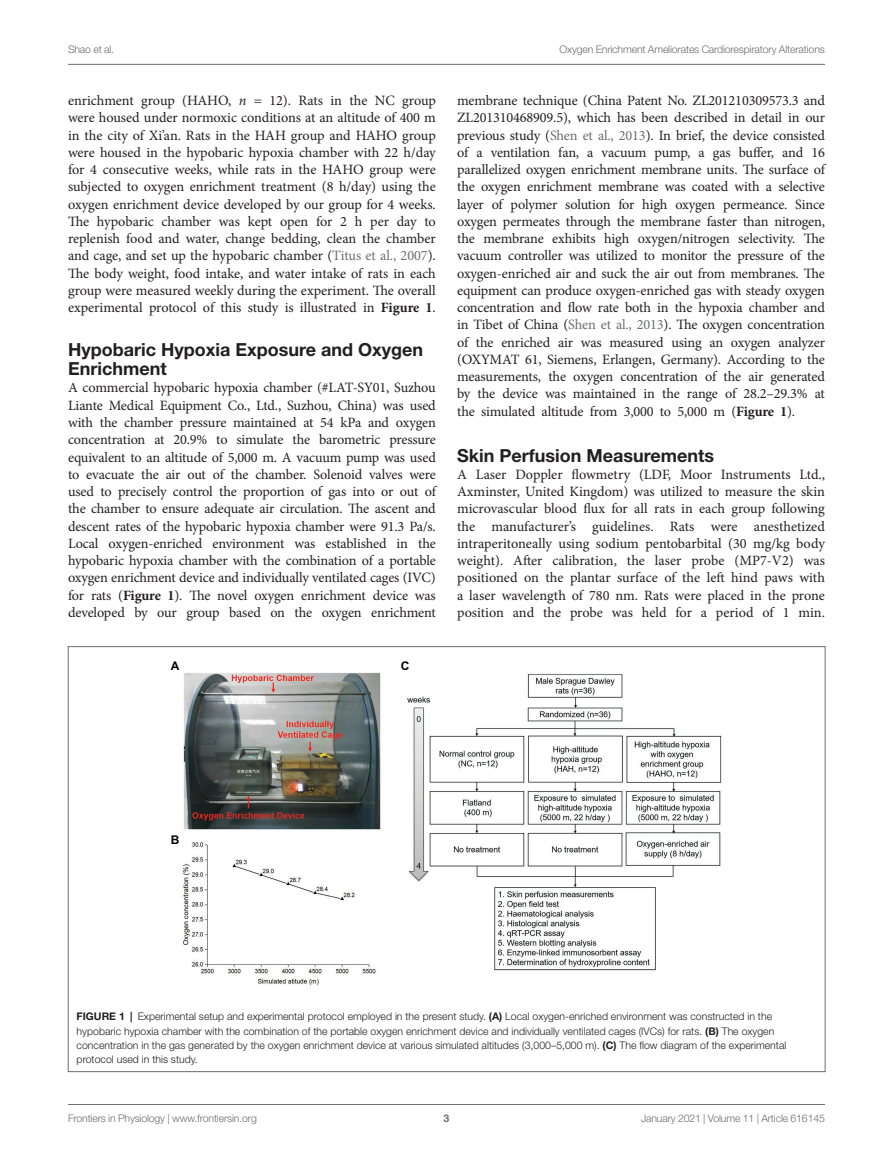
<style>
.page{position:relative;width:893px;height:1170px;background:#fff}
.page>*{position:absolute;margin:0;border:0;box-sizing:border-box;transform-origin:0 0}
.HEAD_2{font:700 18px/18.8px "Helvetica Neue LT Std";color:#231f20}
.TEXT_FLUSH{font:14.25px/17.2px "Minion Pro";letter-spacing:-.01em;color:#231f20;text-align:justify}
.t1{font:700 12px "Arial";color:#040503}
.FIG_LEG{font:300 10.5px/14.2px "Helvetica Neue LT Std";color:#231f20}
.t2{font:300 10.5px "Helvetica Neue LT Std";letter-spacing:-.015em;color:#6c6d70}
.t3{font:700 10.5px "Helvetica Neue LT Std";color:#6c6d70}
.s1{font-style:italic}
.s2{color:#6c6d70}
.s3{font-weight:700}
</style>
<div class="page">
<hr style="left:68px;top:64px;width:757px;height:1px;background:#6c6d70">
<hr style="left:68px;top:1104px;width:757px;height:1px;background:#6c6d70">
<img style="left:182px;top:672px;width:540px;height:314px">
<p class="t2" style="left:68px;top:42px;width:48px">Shao et al.</p>
<p class="t2" style="left:560px;top:42px;width:267px">Oxygen Enrichment Ameliorates Cardiorespiratory Alterations</p>
<p class="TEXT_FLUSH" style="left:68px;top:92px;width:369px">enrichment group (HAHO, <span class="s1">n</span> = 12). Rats in the NC group were housed under normoxic conditions at an altitude of 400 m in the city of Xi’an. Rats in the HAH group and HAHO group were housed in the hypobaric hypoxia chamber with 22 h/day for 4 consecutive weeks, while rats in the HAHO group were subjected to oxygen enrichment treatment (8 h/day) using the oxygen enrichment device developed by our group for 4 weeks.<br>The hypobaric chamber was kept open for 2 h per day to replenish food and water, change bedding, clean the chamber and cage, and set up the hypobaric chamber (<span class="s2">Titus et al., 2007</span>).<br>The body weight, food intake, and water intake of rats in each group were measured weekly during the experiment. The overall experimental protocol of this study is illustrated in <span class="s3">Figure 1</span>.</p>
<p class="HEAD_2" style="left:68px;top:340px;width:357px">Hypobaric Hypoxia Exposure and Oxygen<br>Enrichment</p>
<p class="TEXT_FLUSH" style="left:68px;top:379px;width:369px">A commercial hypobaric hypoxia chamber (#LAT-SY01, Suzhou Liante Medical Equipment Co., Ltd., Suzhou, China) was used with the chamber pressure maintained at 54 kPa and oxygen concentration at 20.9% to simulate the barometric pressure equivalent to an altitude of 5,000 m. A vacuum pump was used to evacuate the air out of the chamber. Solenoid valves were used to precisely control the proportion of gas into or out of the chamber to ensure adequate air circulation. The ascent and descent rates of the hypobaric hypoxia chamber were 91.3 Pa/s.<br>Local oxygen-enriched environment was established in the hypobaric hypoxia chamber with the combination of a portable oxygen enrichment device and individually ventilated cages (IVC) for rats (<span class="s3">Figure 1</span>). The novel oxygen enrichment device was developed by our group based on the oxygen enrichment</p>
<p class="t1" style="left:171px;top:657px;width:10px">A</p>
<p class="t1" style="left:401px;top:657px;width:10px">C</p>
<p class="TEXT_FLUSH" style="left:457px;top:92px;width:369px">membrane technique (China Patent No. ZL201210309573.3 and ZL201310468909.5), which has been described in detail in our previous study (<span class="s2">Shen et al., 2013</span>). In brief, the device consisted of a ventilation fan, a vacuum pump, a gas buffer, and 16 parallelized oxygen enrichment membrane units. The surface of the oxygen enrichment membrane was coated with a selective layer of polymer solution for high oxygen permeance. Since oxygen permeates through the membrane faster than nitrogen, the membrane exhibits high oxygen/nitrogen selectivity. The vacuum controller was utilized to monitor the pressure of the oxygen-enriched air and suck the air out from membranes. The equipment can produce oxygen-enriched gas with steady oxygen concentration and flow rate both in the hypoxia chamber and in Tibet of China (<span class="s2">Shen et al., 2013</span>). The oxygen concentration of the enriched air was measured using an oxygen analyzer (OXYMAT 61, Siemens, Erlangen, Germany). According to the measurements, the oxygen concentration of the air generated by the device was maintained in the range of 28.2–29.3% at the simulated altitude from 3,000 to 5,000 m (<span class="s3">Figure 1</span>).</p>
<p class="HEAD_2" style="left:457px;top:445px;width:258px">Skin Perfusion Measurements</p>
<p class="TEXT_FLUSH" style="left:457px;top:465px;width:369px">A Laser Doppler flowmetry (LDF, Moor Instruments Ltd., Axminster, United Kingdom) was utilized to measure the skin microvascular blood flux for all rats in each group following the manufacturer’s guidelines. Rats were anesthetized intraperitoneally using sodium pentobarbital (30 mg/kg body weight). After calibration, the laser probe (MP7-V2) was positioned on the plantar surface of the left hind paws with a laser wavelength of 780 nm. Rats were placed in the prone position and the probe was held for a period of 1 min.</p>
<p class="t1" style="left:171px;top:831px;width:10px">B</p>
<p class="FIG_LEG" style="left:77px;top:1009px;width:711px"><span class="s3">FIGURE 1 |</span> Experimental setup and experimental protocol employed in the present study. <span class="s3">(A)</span> Local oxygen-enriched environment was constructed in the hypobaric hypoxia chamber with the combination of the portable oxygen enrichment device and individually ventilated cages (IVCs) for rats. <span class="s3">(B)</span> The oxygen concentration in the gas generated by the oxygen enrichment device at various simulated altitudes (3,000–5,000 m). <span class="s3">(C)</span> The flow diagram of the experimental protocol used in this study.</p>
<p class="t2" style="left:68px;top:1111px;width:190px">Frontiers in Physiology | www.frontiersin.org</p>
<p class="t3" style="left:444px;top:1111px;width:7px">3</p>
<p class="t2" style="left:641px;top:1111px;width:185px">January 2021 | Volume 11 | Article 616145</p>
</div>
